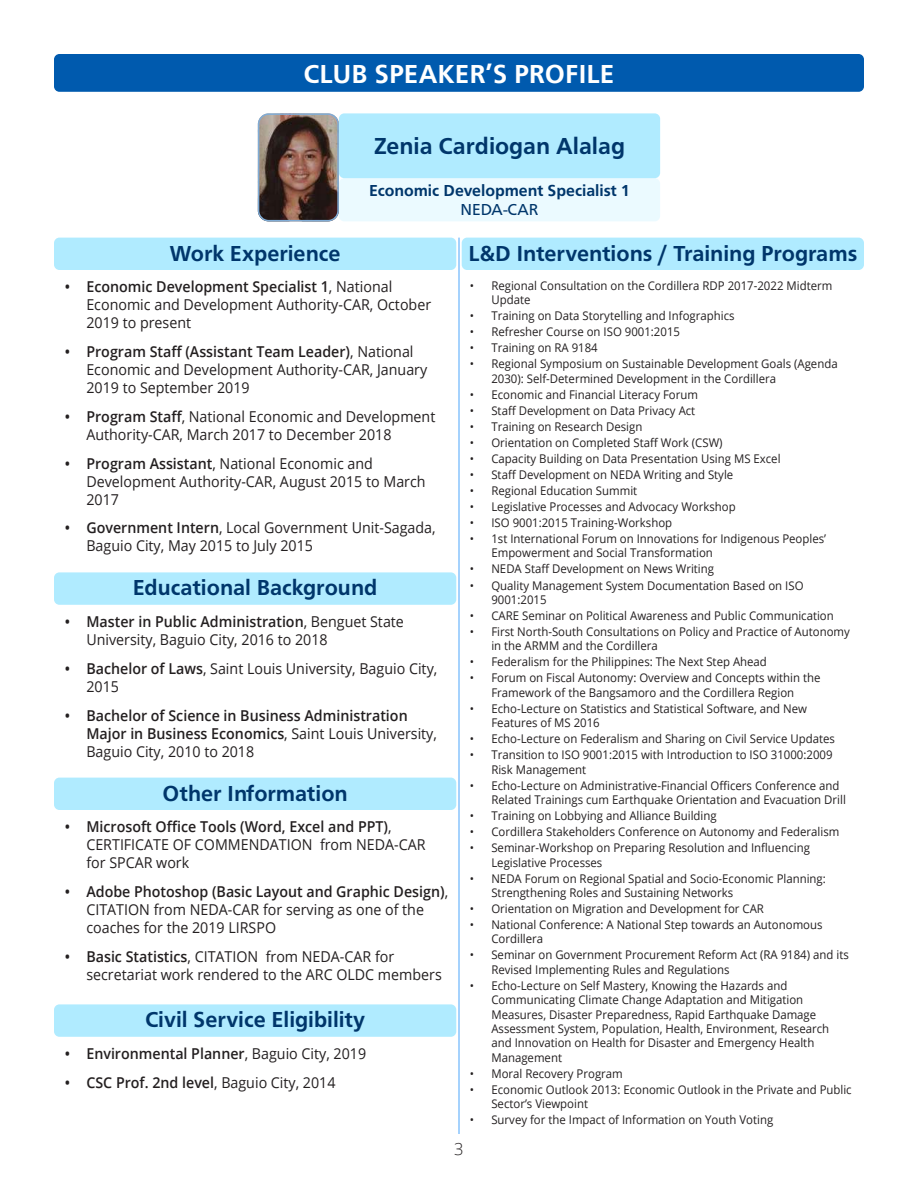
<style>
.page{position:relative;width:918px;height:1188px;background:#fff}
.page>*{position:absolute;margin:0;border:0;box-sizing:border-box;transform-origin:0 0}
.t1{font:700 27px "Carto Gothic Std";color:#fff}
.t2{font:700 24px "Carto Gothic Std";color:#00366b}
.t3{font:700 22.5px "Carto Gothic Std";color:#00366b}
.t4{font:700 16.5px "Carto Gothic Std";color:#00366b}
.t5{font:16.5px "Carto Gothic Std";color:#00366b}
.t6{font:300 16.5px "Open Sans";color:#231f20}
.t7{font:15px/18px "Open Sans";color:#231f20;scale:.95 1}
.t8{font:600 15px/18px "Open Sans";color:#231f20;scale:.95 1}
.t9{font:12px/14.4px "Open Sans";color:#231f20;scale:.95 1}
.s1{font-weight:600}
.s2{font-weight:400}
</style>
<div class="page">
<div style="left:54px;top:54px;width:810px;height:38px;background:#005aae;border-radius:5px"></div>
<img style="left:258px;top:116px;width:81px;height:105px">
<div style="left:258px;top:113px;width:81px;height:108px;border:2px solid #80acd6;border-radius:10px"></div>
<div style="left:339px;top:113px;width:321px;height:65px;background:#b0ebff;border-radius:5px"></div>
<div style="left:339px;top:178px;width:321px;height:43px;background:#ebfaff;border-radius:5px"></div>
<div style="left:54px;top:1004px;width:402px;height:33px;background:#b0ebff;border-radius:5px"></div>
<div style="left:462px;top:238px;width:402px;height:32px;background:#b0ebff;border-radius:5px"></div>
<div style="left:54px;top:572px;width:402px;height:33px;background:#b0ebff;border-radius:5px"></div>
<div style="left:54px;top:778px;width:402px;height:32px;background:#b0ebff;border-radius:5px"></div>
<div style="left:54px;top:238px;width:402px;height:32px;background:#b0ebff;border-radius:5px"></div>
<hr style="left:458px;top:238px;width:2px;height:896px;background:#0f87fb">
<h1 class="t1" style="left:304px;top:58px;width:312px">CLUB SPEAKER’S PROFILE</h1>
<h3 class="t3" style="left:170px;top:240px;width:172px">Work Experience</h3>
<h2 class="t2" style="left:374px;top:132px;width:252px">Zenia Cardiogan Alalag</h2>
<h3 class="t4" style="left:369px;top:181px;width:262px">Economic Development Specialist 1</h3>
<h3 class="t5" style="left:460px;top:200px;width:80px">NEDA-CAR</h3>
<h3 class="t3" style="left:468px;top:240px;width:390px">L&amp;D Interventions / Training Programs</h3>
<p class="t7" style="left:86px;top:277px;width:364px;text-indent:-22px"><span class="s1">• Economic Development Specialist 1</span>, National<br>Economic and Development Authority-CAR, October<br>2019 to present</p>
<p class="t7" style="left:86px;top:342px;width:360px;text-indent:-22px"><span class="s1">• Program Staff (Assistant Team Leader)</span>, National<br>Economic and Development Authority-CAR, January<br>2019 to September 2019</p>
<p class="t7" style="left:86px;top:407px;width:369px;text-indent:-22px"><span class="s1">• Program Staff</span>, National Economic and Development<br>Authority-CAR, March 2017 to December 2018</p>
<p class="t7" style="left:86px;top:454px;width:359px;text-indent:-22px"><span class="s1">• Program Assistant</span>, National Economic and<br>Development Authority-CAR, August 2015 to March<br>2017</p>
<p class="t7" style="left:86px;top:519px;width:369px;text-indent:-22px"><span class="s1">• Government Intern</span>, Local Government Unit-Sagada,<br>Baguio City, May 2015 to July 2015</p>
<h3 class="t3" style="left:133px;top:575px;width:246px">Educational Background</h3>
<p class="t7" style="left:86px;top:612px;width:336px;text-indent:-22px"><span class="s1">• Master in Public Administration</span>, Benguet State<br>University, Baguio City, 2016 to 2018</p>
<p class="t7" style="left:86px;top:659px;width:371px;text-indent:-22px"><span class="s1">• Bachelor of Laws</span>, Saint Louis University, Baguio City,<br>2015</p>
<p class="t8" style="left:86px;top:706px;width:371px;text-indent:-22px">• Bachelor of Science in Business Administration<br>Major in Business Economics<span class="s2">, Saint Louis University,<br>Baguio City, 2010 to 2018</span></p>
<h3 class="t3" style="left:162px;top:780px;width:187px">Other Information</h3>
<p class="t7" style="left:86px;top:817px;width:359px;text-indent:-22px"><span class="s1">• Microsoft Office Tools (Word, Excel and PPT)</span>,<br>CERTIFICATE OF COMMENDATION from NEDA-CAR for SPCAR work</p>
<p class="t7" style="left:86px;top:882px;width:382px;text-indent:-22px"><span class="s1">• Adobe Photoshop (Basic Layout and Graphic Design)</span>,<br>CITATION from NEDA-CAR for serving as one of the coaches for the 2019 LIRSPO</p>
<p class="t7" style="left:86px;top:947px;width:376px;text-indent:-22px"><span class="s1">• Basic Statistics</span>, CITATION from NEDA-CAR for secretariat work rendered to the ARC OLDC members</p>
<h3 class="t3" style="left:145px;top:1007px;width:222px">Civil Service Eligibility</h3>
<p class="t8" style="left:65px;top:1044px;width:319px">• Environmental Planner<span class="s2">, Baguio City, 2019</span></p>
<p class="t8" style="left:65px;top:1073px;width:287px">• CSC Prof. 2nd level<span class="s2">, Baguio City, 2014</span></p>
<h3 class="t6" style="left:454px;top:1137px;width:11px">3</h3>
<p class="t9" style="left:491px;top:278px;width:360px;text-indent:-22px">• Regional Consultation on the Cordillera RDP 2017-2022 Midterm<br>Update</p>
<p class="t9" style="left:470px;top:309px;width:280px">• Training on Data Storytelling and Infographics</p>
<p class="t9" style="left:470px;top:325px;width:223px">• Refresher Course on ISO 9001:2015</p>
<p class="t9" style="left:470px;top:341px;width:136px">• Training on RA 9184</p>
<p class="t9" style="left:491px;top:357px;width:366px;text-indent:-22px">• Regional Symposium on Sustainable Development Goals (Agenda<br>2030): Self-Determined Development in the Cordillera</p>
<p class="t9" style="left:470px;top:387px;width:242px">• Economic and Financial Literacy Forum</p>
<p class="t9" style="left:470px;top:403px;width:239px">• Staff Development on Data Privacy Act</p>
<p class="t9" style="left:470px;top:419px;width:183px">• Training on Research Design</p>
<p class="t9" style="left:470px;top:435px;width:268px">• Orientation on Completed Staff Work (CSW)</p>
<p class="t9" style="left:470px;top:451px;width:329px">• Capacity Building on Data Presentation Using MS Excel</p>
<p class="t9" style="left:470px;top:467px;width:279px">• Staff Development on NEDA Writing and Style</p>
<p class="t9" style="left:470px;top:483px;width:178px">• Regional Education Summit</p>
<p class="t9" style="left:470px;top:499px;width:281px">• Legislative Processes and Advocacy Workshop</p>
<p class="t9" style="left:470px;top:515px;width:215px">• ISO 9001:2015 Training-Workshop</p>
<p class="t9" style="left:491px;top:531px;width:354px;text-indent:-22px">• 1st International Forum on Innovations for Indigenous Peoples’<br>Empowerment and Social Transformation</p>
<p class="t9" style="left:470px;top:562px;width:259px">• NEDA Staff Development on News Writing</p>
<p class="t9" style="left:491px;top:578px;width:330px;text-indent:-22px">• Quality Management System Documentation Based on ISO<br>9001:2015</p>
<p class="t9" style="left:470px;top:608px;width:385px">• CARE Seminar on Political Awareness and Public Communication</p>
<p class="t9" style="left:491px;top:624px;width:379px;text-indent:-22px">• First North-South Consultations on Policy and Practice of Autonomy in the ARMM and the Cordillera</p>
<p class="t9" style="left:470px;top:654px;width:314px">• Federalism for the Philippines: The Next Step Ahead</p>
<p class="t9" style="left:470px;top:671px;width:371px;text-align:center">• Forum on Fiscal Autonomy: Overview and Concepts within the<br>Framework of the Bangsamoro and the Cordillera Region</p>
<p class="t9" style="left:491px;top:701px;width:334px;text-indent:-22px">• Echo-Lecture on Statistics and Statistical Software, and New<br>Features of MS 2016</p>
<p class="t9" style="left:470px;top:731px;width:386px">• Echo-Lecture on Federalism and Sharing on Civil Service Updates</p>
<p class="t9" style="left:491px;top:747px;width:361px;text-indent:-22px">• Transition to ISO 9001:2015 with Introduction to ISO 31000:2009<br>Risk Management</p>
<p class="t9" style="left:491px;top:778px;width:375px;text-indent:-22px">• Echo-Lecture on Administrative-Financial Officers Conference and<br>Related Trainings cum Earthquake Orientation and Evacuation Drill</p>
<p class="t9" style="left:470px;top:808px;width:261px">• Training on Lobbying and Alliance Building</p>
<p class="t9" style="left:470px;top:824px;width:391px">• Cordillera Stakeholders Conference on Autonomy and Federalism</p>
<p class="t9" style="left:491px;top:840px;width:337px;text-indent:-22px">• Seminar-Workshop on Preparing Resolution and Influencing<br>Legislative Processes</p>
<p class="t9" style="left:491px;top:871px;width:354px;text-indent:-22px">• NEDA Forum on Regional Spatial and Socio-Economic Planning:<br>Strengthening Roles and Sustaining Networks</p>
<p class="t9" style="left:470px;top:901px;width:311px">• Orientation on Migration and Development for CAR</p>
<p class="t9" style="left:491px;top:917px;width:350px;text-indent:-22px">• National Conference: A National Step towards an Autonomous<br>Cordillera</p>
<p class="t9" style="left:491px;top:948px;width:378px;text-indent:-22px">• Seminar on Government Procurement Reform Act (RA 9184) and its<br>Revised Implementing Rules and Regulations</p>
<p class="t9" style="left:491px;top:978px;width:357px;text-indent:-22px">• Echo-Lecture on Self Mastery, Knowing the Hazards and Communicating Climate Change Adaptation and Mitigation Measures, Disaster Preparedness, Rapid Earthquake Damage Assessment System, Population, Health, Environment, Research and Innovation on Health for Disaster and Emergency Health Management</p>
<p class="t9" style="left:470px;top:1066px;width:163px">• Moral Recovery Program</p>
<p class="t9" style="left:491px;top:1082px;width:381px;text-indent:-22px">• Economic Outlook 2013: Economic Outlook in the Private and Public<br>Sector’s Viewpoint</p>
<p class="t9" style="left:470px;top:1112px;width:321px">• Survey for the Impact of Information on Youth Voting</p>
</div>
